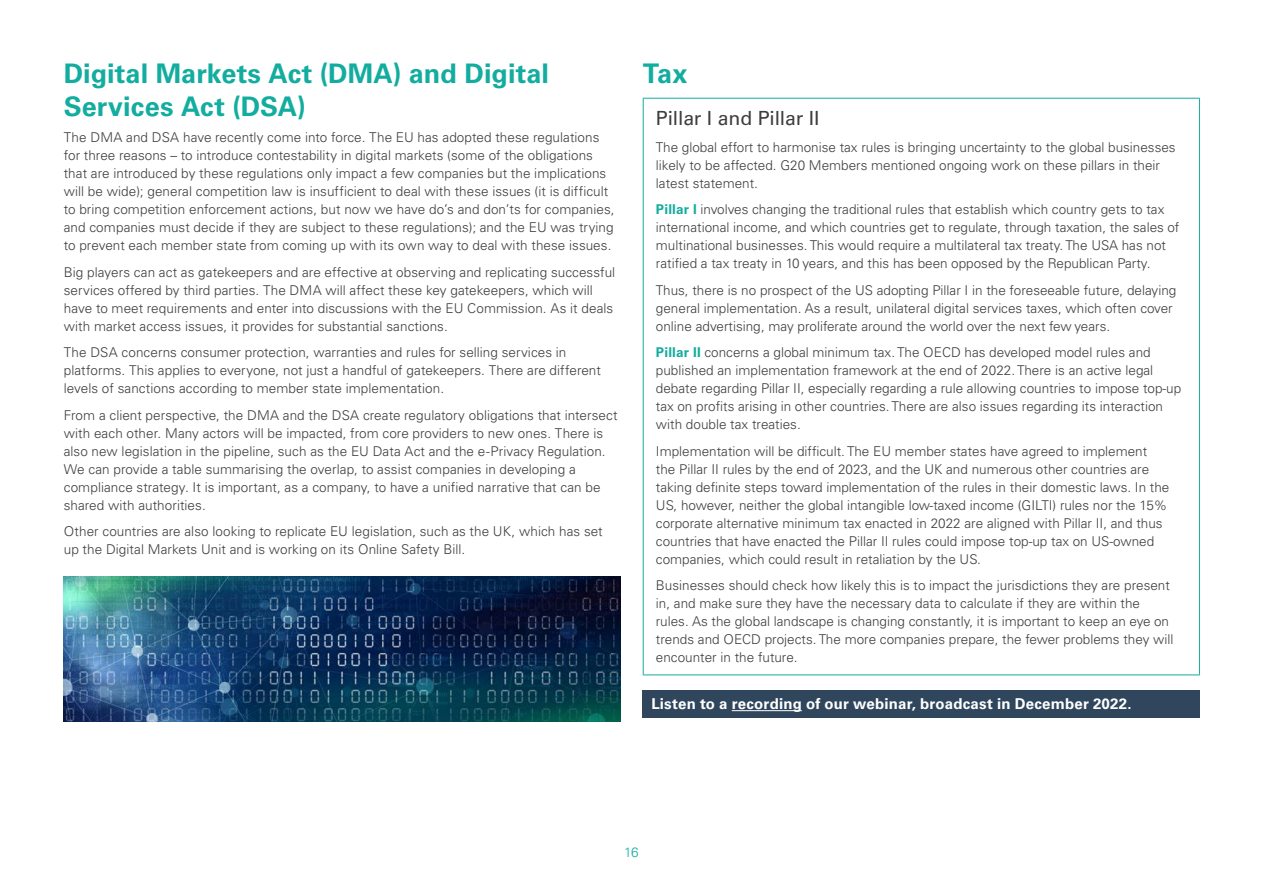
<style>
.page{position:relative;width:1263px;height:893px;background:#fff}
.page>*{position:absolute;margin:0;border:0;box-sizing:border-box;transform-origin:0 0}
.Body_contents{font:700 27px/32.4px "Univers LTCYR 65";color:#12ad9f}
.Body{font:19.5px "Univers LTCYR 55 Roman";letter-spacing:-.01em;color:#3e3e3f}
.t1{font:700 15px "Univers LTCYR 65";letter-spacing:.015em;color:#fff}
.Body-2{font:300 13.5px/18px "Univers LTCYR 45";color:#3e3e3f}
.t2{font:300 13.5px "Univers LTCYR 45";color:#12ad9f}
.s1{font-family:"Univers LTCYR 65";font-weight:700;color:#12ad9f}
</style>
<div class="page">
<hr style="left:643px;top:99px;width:1px;height:575px;background:#12ad9f">
<hr style="left:643px;top:98px;width:557px;height:1px;background:#12ad9f">
<hr style="left:1199px;top:99px;width:1px;height:575px;background:#12ad9f">
<hr style="left:643px;top:674px;width:557px;height:1px;background:#12ad9f">
<div style="left:643px;top:690px;width:557px;height:28px;background:#30465d"></div>
<hr style="left:732px;top:710px;width:70px;height:1px;background:#fff">
<img style="left:64px;top:576px;width:557px;height:146px">
<p class="Body_contents" style="left:64px;top:56px;width:487px">Digital Markets Act (DMA) and Digital<br>Services Act (DSA)</p>
<p class="Body-2" style="left:64px;top:128px;width:552px">The DMA and DSA have recently come into force. The EU has adopted these regulations for three reasons – to introduce contestability in digital markets (some of the obligations that are introduced by these regulations only impact a few companies but the implications will be wide); general competition law is insufficient to deal with these issues (it is difficult to bring competition enforcement actions, but now we have do’s and don’ts for companies, and companies must decide if they are subject to these regulations); and the EU was trying to prevent each member state from coming up with its own way to deal with these issues.</p>
<p class="Body-2" style="left:64px;top:263px;width:553px">Big players can act as gatekeepers and are effective at observing and replicating successful services offered by third parties. The DMA will affect these key gatekeepers, which will have to meet requirements and enter into discussions with the EU Commission. As it deals with market access issues, it provides for substantial sanctions.</p>
<p class="Body-2" style="left:64px;top:343px;width:538px">The DSA concerns consumer protection, warranties and rules for selling services in platforms. This applies to everyone, not just a handful of gatekeepers. There are different levels of sanctions according to member state implementation.</p>
<p class="Body-2" style="left:64px;top:406px;width:555px">From a client perspective, the DMA and the DSA create regulatory obligations that intersect with each other. Many actors will be impacted, from core providers to new ones. There is also new legislation in the pipeline, such as the EU Data Act and the e-Privacy Regulation.<br>We can provide a table summarising the overlap, to assist companies in developing a compliance strategy. It is important, as a company, to have a unified narrative that can be shared with authorities.</p>
<p class="Body-2" style="left:64px;top:522px;width:540px">Other countries are also looking to replicate EU legislation, such as the UK, which has set up the Digital Markets Unit and is working on its Online Safety Bill.</p>
<p class="Body_contents" style="left:643px;top:56px;width:46px">Tax</p>
<p class="Body" style="left:656px;top:105px;width:165px">Pillar I and Pillar II</p>
<p class="Body-2" style="left:656px;top:137px;width:521px">The global effort to harmonise tax rules is bringing uncertainty to the global businesses likely to be affected. G20 Members mentioned ongoing work on these pillars in their latest statement.</p>
<p class="Body-2" style="left:656px;top:200px;width:525px"><span class="s1">Pillar I</span> involves changing the traditional rules that establish which country gets to tax international income, and which countries get to regulate, through taxation, the sales of multinational businesses. This would require a multilateral tax treaty. The USA has not ratified a tax treaty in 10 years, and this has been opposed by the Republican Party.</p>
<p class="Body-2" style="left:656px;top:280px;width:522px">Thus, there is no prospect of the US adopting Pillar I in the foreseeable future, delaying general implementation. As a result, unilateral digital services taxes, which often cover online advertising, may proliferate around the world over the next few years.</p>
<p class="Body-2" style="left:656px;top:343px;width:527px"><span class="s1">Pillar II</span> concerns a global minimum tax. The OECD has developed model rules and published an implementation framework at the end of 2022. There is an active legal debate regarding Pillar II, especially regarding a rule allowing countries to impose top-up tax on profits arising in other countries. There are also issues regarding its interaction with double tax treaties.</p>
<p class="Body-2" style="left:656px;top:441px;width:515px">Implementation will be difficult. The EU member states have agreed to implement the Pillar II rules by the end of 2023, and the UK and numerous other countries are taking definite steps toward implementation of the rules in their domestic laws. In the US, however, neither the global intangible low-taxed income (GILTI) rules nor the 15% corporate alternative minimum tax enacted in 2022 are aligned with Pillar II, and thus countries that have enacted the Pillar II rules could impose top-up tax on US-owned companies, which could result in retaliation by the US.</p>
<p class="Body-2" style="left:656px;top:576px;width:519px">Businesses should check how likely this is to impact the jurisdictions they are present in, and make sure they have the necessary data to calculate if they are within the rules. As the global landscape is changing constantly, it is important to keep an eye on trends and OECD projects. The more companies prepare, the fewer problems they will encounter in the future.</p>
<p class="t1" style="left:651px;top:693px;width:482px">Listen to a recording of our webinar, broadcast in December 2022.</p>
<p class="t2" style="left:624px;top:843px;width:16px">16</p>
</div>
